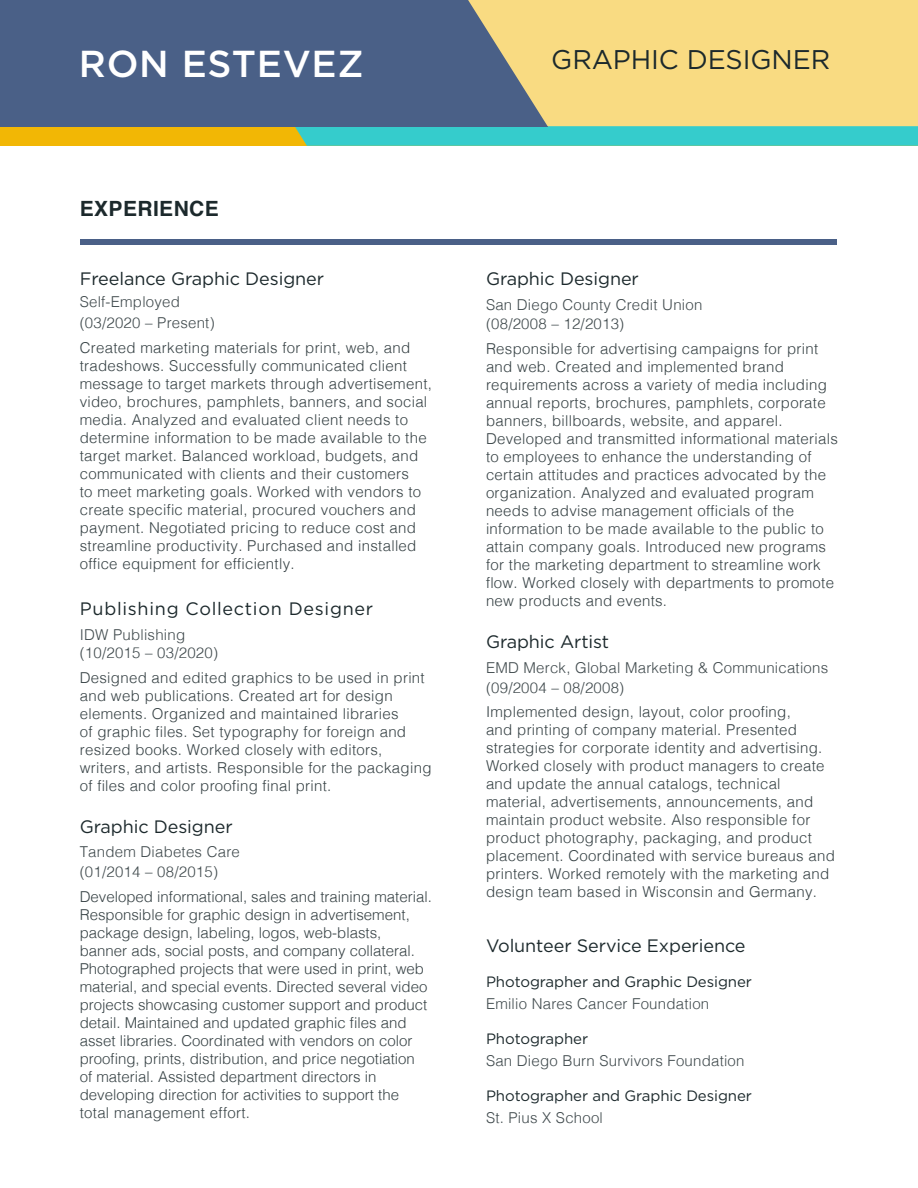
<style>
.page{position:relative;width:918px;height:1188px;background:#fff}
.page>*{position:absolute;margin:0;border:0;box-sizing:border-box;transform-origin:0 0}
.OBJECTIVE{font:500 37.5px "Gotham";letter-spacing:.02em;color:#fff}
.JOB_TITLE{font:27px "Gotham";letter-spacing:-.005em;color:#1c292c}
.OBJECTIVE-2{font:700 21px "Helvetica";letter-spacing:.02em;color:#1c292c}
.Experience_body_P{font:18px "Gotham";letter-spacing:-.005em;color:#1c292c}
.Experience_body_P-2{font:18px "Gotham";letter-spacing:.04em;color:#1c292c}
.JOB_TITLE-2{font:18px "Gotham";letter-spacing:-.005em;color:#1c292c}
.Experience_body_P-3{font:300 15px/18px "Helvetica";letter-spacing:.02em;color:#374245}
.Experience_body_P-4{font:300 15px/18px "Helvetica";color:#374245}
.t1{font:300 15px/19.8px "Helvetica";letter-spacing:.015em;color:#404a4d}
.t2{font:15px "Gotham";letter-spacing:-.005em;color:#1c292c}
</style>
<div class="page">
<div style="left:80px;top:239px;width:756px;height:5px;background:#4a6087"></div>
<div style="left:0;top:0;width:918px;height:146px;background:#f2b705"></div>
<svg style="left:215px;top:126px;width:703px;height:20px;background:#4ec6b0"></svg>
<div style="left:0;top:0;width:548px;height:126px;background:#4a6087"></div>
<svg style="left:468px;top:0;width:450px;height:126px;background:#e9cf82"></svg>
<p class="OBJECTIVE" style="left:79px;top:42px;width:286px">RON ESTEVEZ</p>
<p class="JOB_TITLE" style="left:551px;top:45px;width:280px">GRAPHIC DESIGNER</p>
<p class="OBJECTIVE-2" style="left:80px;top:192px;width:141px">EXPERIENCE</p>
<p class="JOB_TITLE-2" style="left:80px;top:269px;width:246px">Freelance Graphic Designer</p>
<p class="t1" style="left:80px;top:290px;width:102px">Self-Employed</p>
<p class="t1" style="left:80px;top:312px;width:136px">(03/2020 – Present)</p>
<p class="Experience_body_P-3" style="left:80px;top:338px;width:354px">Created marketing materials for print, web, and tradeshows. Successfully communicated client message to target markets through advertisement, video, brochures, pamphlets, banners, and social media. Analyzed and evaluated client needs to determine information to be made available to the target market. Balanced workload, budgets, and communicated with clients and their customers<br>to meet marketing goals. Worked with vendors to create specific material, procured vouchers and payment. Negotiated pricing to reduce cost and streamline productivity. Purchased and installed office equipment for efficiently.</p>
<p class="Experience_body_P-2" style="left:80px;top:599px;width:295px">Publishing Collection Designer</p>
<p class="t1" style="left:80px;top:625px;width:140px;line-height:18px">IDW Publishing (10/2015 – 03/2020)</p>
<p class="Experience_body_P-3" style="left:80px;top:667px;width:353px">Designed and edited graphics to be used in print and web publications. Created art for design elements. Organized and maintained libraries<br>of graphic files. Set typography for foreign and resized books. Worked closely with editors, writers, and artists. Responsible for the packaging of files and color proofing final print.</p>
<p class="Experience_body_P" style="left:80px;top:816px;width:154px">Graphic Designer</p>
<p class="t1" style="left:80px;top:841px;width:162px">Tandem Diabetes Care (01/2014 – 08/2015)</p>
<p class="Experience_body_P-4" style="left:80px;top:886px;width:354px">Developed informational, sales and training material.<br>Responsible for graphic design in advertisement, package design, labeling, logos, web-blasts, banner ads, social posts, and company collateral.<br>Photographed projects that were used in print, web material, and special events. Directed several video projects showcasing customer support and product detail. Maintained and updated graphic files and asset libraries. Coordinated with vendors on color proofing, prints, distribution, and price negotiation<br>of material. Assisted department directors in developing direction for activities to support the total management effort.</p>
<p class="Experience_body_P" style="left:486px;top:269px;width:154px">Graphic Designer</p>
<p class="t1" style="left:486px;top:293px;width:218px">San Diego County Credit Union (08/2008 – 12/2013)</p>
<p class="Experience_body_P-3" style="left:486px;top:339px;width:353px">Responsible for advertising campaigns for print and web. Created and implemented brand requirements across a variety of media including annual reports, brochures, pamphlets, corporate banners, billboards, website, and apparel.<br>Developed and transmitted informational materials to employees to enhance the understanding of certain attitudes and practices advocated by the organization. Analyzed and evaluated program needs to advise management officials of the information to be made available to the public to attain company goals. Introduced new programs for the marketing department to streamline work flow. Worked closely with departments to promote new products and events.</p>
<p class="Experience_body_P" style="left:486px;top:632px;width:125px">Graphic Artist</p>
<p class="t1" style="left:486px;top:657px;width:344px">EMD Merck, Global Marketing &amp; Communications (09/2004 – 08/2008)</p>
<p class="Experience_body_P-3" style="left:486px;top:702px;width:350px">Implemented design, layout, color proofing,<br>and printing of company material. Presented strategies for corporate identity and advertising.<br>Worked closely with product managers to create and update the annual catalogs, technical material, advertisements, announcements, and maintain product website. Also responsible for product photography, packaging, and product placement. Coordinated with service bureaus and printers. Worked remotely with the marketing and design team based in Wisconsin and Germany.</p>
<p class="Experience_body_P" style="left:486px;top:936px;width:261px">Volunteer Service Experience</p>
<p class="t2" style="left:486px;top:974px;width:267px">Photographer and Graphic Designer</p>
<p class="t1" style="left:486px;top:993px;width:225px">Emilio Nares Cancer Foundation</p>
<p class="t2" style="left:486px;top:1031px;width:104px">Photographer</p>
<p class="t1" style="left:486px;top:1050px;width:260px">San Diego Burn Survivors Foundation</p>
<p class="t2" style="left:486px;top:1088px;width:267px">Photographer and Graphic Designer</p>
<p class="t1" style="left:486px;top:1107px;width:118px">St. Pius X School</p>
</div>
